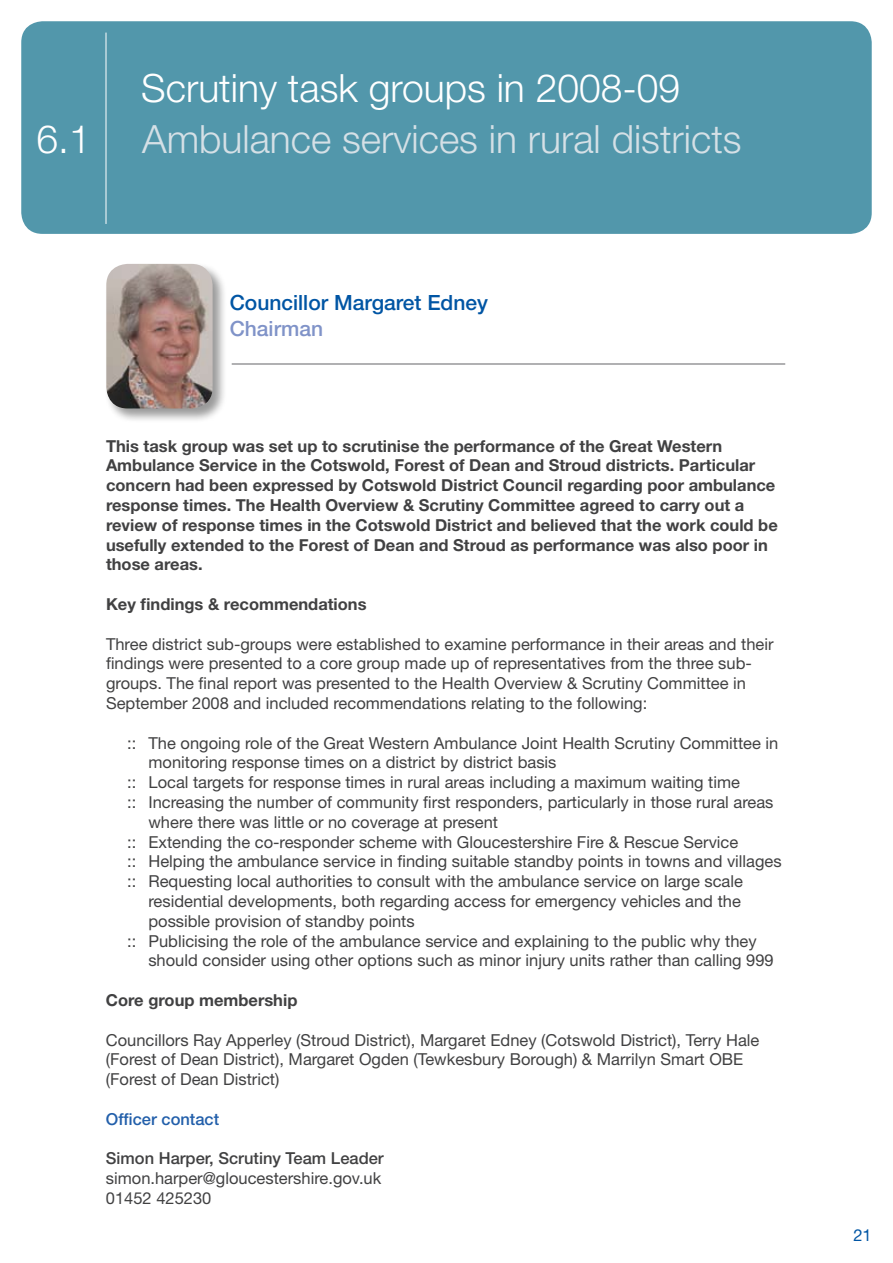
<style>
.page{position:relative;width:893px;height:1263px;background:#fff}
.page>*{position:absolute;margin:0;border:0;box-sizing:border-box;transform-origin:0 0}
.t1{font:300 39px "Helvetica Neue";color:#d5e0e6}
.t2{font:300 39px "Helvetica Neue";color:#fff}
.t3{font:500 21px "Helvetica Neue";color:#0055a4}
.t4{font:500 21px "Helvetica Neue";color:#8093c8}
.t5{font:16.5px/19.8px "Helvetica Neue";color:#414142}
.t6{font:700 16.5px/19.8px "Helvetica Neue";color:#414142}
.t7{font:500 16.5px "Helvetica Neue";color:#414142}
.t8{font:500 16.5px "Helvetica Neue";color:#225faa}
.t9{font:16.5px "Helvetica Neue";color:#0055a4}
</style>
<div class="page">
<div style="left:21px;top:21px;width:851px;height:213px;background:#5297ab;border-radius:21px"></div>
<hr style="left:106px;top:33px;width:1px;height:191px;background:#fff">
<div style="left:104px;top:262px;width:123px;height:161px;background:#000;opacity:.4"></div>
<img style="left:106px;top:264px;width:107px;height:144px">
<hr style="left:232px;top:364px;width:553px;height:1px;background:#636467">
<h1 class="t2" style="left:141px;top:64px;width:540px">Scrutiny task groups in 2008-09</h1>
<h1 class="t2" style="left:37px;top:115px;width:56px">6.1</h1>
<h1 class="t1" style="left:142px;top:115px;width:601px">Ambulance services in rural districts</h1>
<p class="t3" style="left:230px;top:290px;width:260px">Councillor Margaret Edney</p>
<p class="t4" style="left:230px;top:316px;width:95px">Chairman</p>
<p class="t6" style="left:106px;top:435px;width:673px">This task group was set up to scrutinise the performance of the Great Western Ambulance Service in the Cotswold, Forest of Dean and Stroud districts. Particular concern had been expressed by Cotswold District Council regarding poor ambulance response times. The Health Overview &amp; Scrutiny Committee agreed to carry out a review of response times in the Cotswold District and believed that the work could be usefully extended to the Forest of Dean and Stroud as performance was also poor in those areas.</p>
<p class="t6" style="left:106px;top:594px;width:262px">Key findings &amp; recommendations</p>
<p class="t5" style="left:106px;top:633px;width:669px">Three district sub-groups were established to examine performance in their areas and their findings were presented to a core group made up of representatives from the three sub&shy;groups. The final report was presented to the Health Overview &amp; Scrutiny Committee in September 2008 and included recommendations relating to the following:</p>
<p class="t5" style="left:127px;top:732px;width:653px">:: The ongoing role of the Great Western Ambulance Joint Health Scrutiny Committee in</p>
<p class="t5" style="left:148px;top:752px;width:410px">monitoring response times on a district by district basis</p>
<p class="t5" style="left:127px;top:772px;width:614px">:: Local targets for response times in rural areas including a maximum waiting time</p>
<p class="t5" style="left:127px;top:792px;width:648px">:: Increasing the number of community first responders, particularly in those rural areas</p>
<p class="t5" style="left:148px;top:812px;width:351px">where there was little or no coverage at present</p>
<p class="t5" style="left:127px;top:831px;width:613px">:: Extending the co-responder scheme with Gloucestershire Fire &amp; Rescue Service</p>
<p class="t5" style="left:127px;top:851px;width:656px">:: Helping the ambulance service in finding suitable standby points in towns and villages</p>
<p class="t5" style="left:127px;top:871px;width:617px">:: Requesting local authorities to consult with the ambulance service on large scale</p>
<p class="t5" style="left:148px;top:891px;width:594px">residential developments, both regarding access for emergency vehicles and the</p>
<p class="t5" style="left:148px;top:911px;width:268px">possible provision of standby points</p>
<p class="t5" style="left:127px;top:930px;width:631px">:: Publicising the role of the ambulance service and explaining to the public why they</p>
<p class="t5" style="left:148px;top:950px;width:627px">should consider using other options such as minor injury units rather than calling 999</p>
<p class="t6" style="left:106px;top:990px;width:193px">Core group membership</p>
<p class="t5" style="left:106px;top:1029px;width:655px">Councillors Ray Apperley (Stroud District), Margaret Edney (Cotswold District), Terry Hale (Forest of Dean District), Margaret Ogden (Tewkesbury Borough) &amp; Marrilyn Smart OBE (Forest of Dean District)</p>
<p class="t8" style="left:106px;top:1109px;width:115px">Officer contact</p>
<p class="t7" style="left:106px;top:1149px;width:279px">Simon Harper, Scrutiny Team Leader</p>
<p class="t5" style="left:106px;top:1168px;width:277px">simon.harper@gloucestershire.gov.uk<br>01452 425230</p>
<p class="t9" style="left:853px;top:1226px;width:20px">21</p>
</div>
